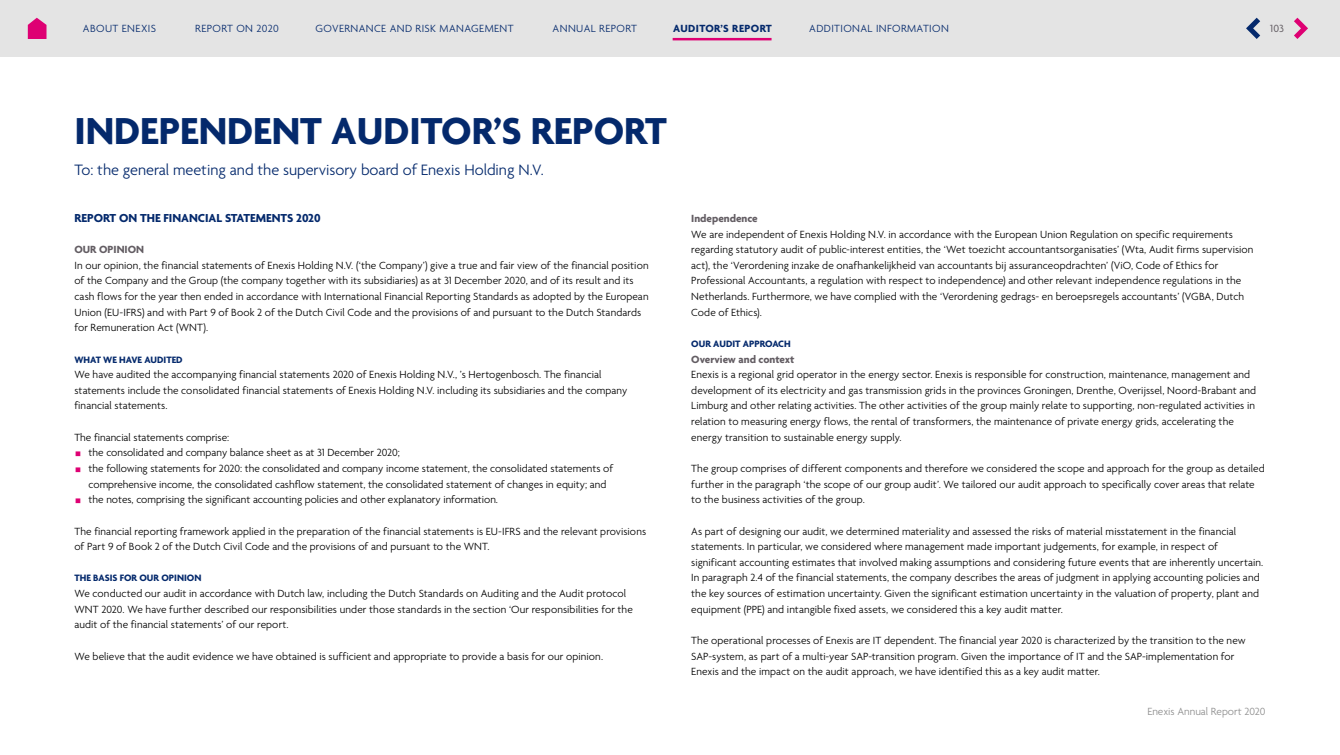
<style>
.page{position:relative;width:1340px;height:755px;background:#fff}
.page>*{position:absolute;margin:0;border:0;box-sizing:border-box;transform-origin:0 0}
.Header_1{font:700 40.62px "Agenda";color:#04296c}
.Paragraph_Introtekst{font:300 16.25px "Agenda";color:#04296c}
.Header_2{font:700 12.5px "Agenda";color:#04296c}
.Paragraph_Body{font:300 11.25px/15.6px "Agenda";letter-spacing:.005em;color:#000}
.t1{font:300 11.25px "Agenda";letter-spacing:.035em;color:#04296c}
.Paragraph_Body_list{font:300 11.25px "Agenda";color:#000}
.Header_5{font:700 11.25px "Agenda";color:#635d63}
.t2{font:300 11.25px "Agenda";color:#8d8d8d}
.t3{font:700 11.25px "Agenda";letter-spacing:.035em;color:#04296c}
.Header_3{font:700 11.25px "Agenda";color:#635d63}
.t4{font:11.25px "Agenda";color:#635d63}
.Header_4{font:700 10px "Agenda";color:#04296c}
</style>
<div class="page">
<div style="left:0;top:0;width:1339px;height:57px;background:#e4e4e4"></div>
<svg style="left:1294px;top:18px;width:13px;height:21px"></svg>
<svg style="left:1246px;top:18px;width:14px;height:21px"></svg>
<svg style="left:28px;top:18px;width:18px;height:21px"></svg>
<hr style="left:672px;top:38px;width:99px;height:2px;background:#de0073">
<p class="t1" style="left:83px;top:23px;width:75px">ABOUT ENEXIS</p>
<p class="t1" style="left:195px;top:23px;width:85px">REPORT ON 2020</p>
<p class="t1" style="left:315px;top:23px;width:200px">GOVERNANCE AND RISK MANAGEMENT</p>
<p class="t1" style="left:552px;top:23px;width:86px">ANNUAL REPORT</p>
<p class="t3" style="left:673px;top:23px;width:100px">AUDITOR’S REPORT</p>
<p class="t1" style="left:809px;top:23px;width:141px">ADDITIONAL INFORMATION</p>
<p class="t4" style="left:1270px;top:22px;width:15px">103</p>
<p class="Header_1" style="left:74px;top:109px;width:594px">INDEPENDENT AUDITOR’S REPORT</p>
<p class="Paragraph_Introtekst" style="left:74px;top:161px;width:471px">To: the general meeting and the supervisory board of Enexis Holding N.V.</p>
<p class="Header_2" style="left:74px;top:211px;width:248px">REPORT ON THE FINANCIAL STATEMENTS 2020</p>
<p class="Header_3" style="left:74px;top:243px;width:71px">OUR OPINION</p>
<p class="Paragraph_Body" style="left:74px;top:258px;width:575px">In our opinion, the financial statements of Enexis Holding N.V. (‘the Company’) give a true and fair view of the financial position of the Company and the Group (the company together with its subsidiaries) as at 31 December 2020, and of its result and its cash flows for the year then ended in accordance with International Financial Reporting Standards as adopted by the European Union (EU-IFRS) and with Part 9 of Book 2 of the Dutch Civil Code and the provisions of and pursuant to the Dutch Standards for Remuneration Act (WNT).</p>
<p class="Header_4" style="left:74px;top:354px;width:110px">WHAT WE HAVE AUDITED</p>
<p class="Paragraph_Body" style="left:74px;top:367px;width:554px">We have audited the accompanying financial statements 2020 of Enexis Holding N.V., ’s Hertogenbosch. The financial statements include the consolidated financial statements of Enexis Holding N.V. including its subsidiaries and the company financial statements.</p>
<p class="Paragraph_Body_list" style="left:74px;top:431px;width:156px">The financial statements comprise:</p>
<p class="Paragraph_Body" style="left:89px;top:445px;width:313px">the consolidated and company balance sheet as at 31 December 2020;</p>
<p class="Paragraph_Body" style="left:89px;top:461px;width:526px">the following statements for 2020: the consolidated and company income statement, the consolidated statements of comprehensive income, the consolidated cashflow statement, the consolidated statement of changes in equity; and</p>
<p class="Paragraph_Body" style="left:89px;top:492px;width:411px">the notes, comprising the significant accounting policies and other explanatory information.</p>
<p class="Paragraph_Body" style="left:74px;top:524px;width:573px">The financial reporting framework applied in the preparation of the financial statements is EU-IFRS and the relevant provisions of Part 9 of Book 2 of the Dutch Civil Code and the provisions of and pursuant to the WNT.</p>
<p class="Header_4" style="left:74px;top:573px;width:128px">THE BASIS FOR OUR OPINION</p>
<p class="Paragraph_Body" style="left:74px;top:586px;width:560px">We conducted our audit in accordance with Dutch law, including the Dutch Standards on Auditing and the Audit protocol<br>WNT 2020. We have further described our responsibilities under those standards in the section ‘Our responsibilities for the audit of the financial statements’ of our report.</p>
<p class="Paragraph_Body" style="left:74px;top:649px;width:530px">We believe that the audit evidence we have obtained is sufficient and appropriate to provide a basis for our opinion.</p>
<p class="Header_5" style="left:691px;top:212px;width:68px">Independence</p>
<p class="Paragraph_Body" style="left:691px;top:227px;width:564px">We are independent of Enexis Holding N.V. in accordance with the European Union Regulation on specific requirements regarding statutory audit of public-interest entities, the ‘Wet toezicht accountantsorganisaties’ (Wta, Audit firms supervision act), the ‘Verordening inzake de onafhankelijkheid van accountants bij assuranceopdrachten’ (ViO, Code of Ethics for Professional Accountants, a regulation with respect to independence) and other relevant independence regulations in the Netherlands. Furthermore, we have complied with the ‘Verordening gedrags- en beroepsregels accountants’ (VGBA, Dutch Code of Ethics).</p>
<p class="Header_4" style="left:691px;top:338px;width:101px">OUR AUDIT APPROACH</p>
<p class="Header_5" style="left:691px;top:353px;width:105px">Overview and context</p>
<p class="Paragraph_Body" style="left:691px;top:367px;width:566px">Enexis is a regional grid operator in the energy sector. Enexis is responsible for construction, maintenance, management and development of its electricity and gas transmission grids in the provinces Groningen, Drenthe, Overijssel, Noord-Brabant and Limburg and other relating activities. The other activities of the group mainly relate to supporting, non-regulated activities in relation to measuring energy flows, the rental of transformers, the maintenance of private energy grids, accelerating the energy transition to sustainable energy supply.</p>
<p class="Paragraph_Body" style="left:691px;top:461px;width:575px">The group comprises of different components and therefore we considered the scope and approach for the group as detailed further in the paragraph ‘the scope of our group audit’. We tailored our audit approach to specifically cover areas that relate to the business activities of the group.</p>
<p class="Paragraph_Body" style="left:691px;top:524px;width:573px">As part of designing our audit, we determined materiality and assessed the risks of material misstatement in the financial statements. In particular, we considered where management made important judgements, for example, in respect of significant accounting estimates that involved making assumptions and considering future events that are inherently uncertain.<br>In paragraph 2.4 of the financial statements, the company describes the areas of judgment in applying accounting policies and the key sources of estimation uncertainty. Given the significant estimation uncertainty in the valuation of property, plant and equipment (PPE) and intangible fixed assets, we considered this a key audit matter.</p>
<p class="Paragraph_Body" style="left:691px;top:633px;width:556px">The operational processes of Enexis are IT dependent. The financial year 2020 is characterized by the transition to the new<br>SAP-system, as part of a multi-year SAP-transition program. Given the importance of IT and the SAP-implementation for<br>Enexis and the impact on the audit approach, we have identified this as a key audit matter.</p>
<p class="t2" style="left:1147px;top:705px;width:120px">Enexis Annual Report 2020</p>
</div>
